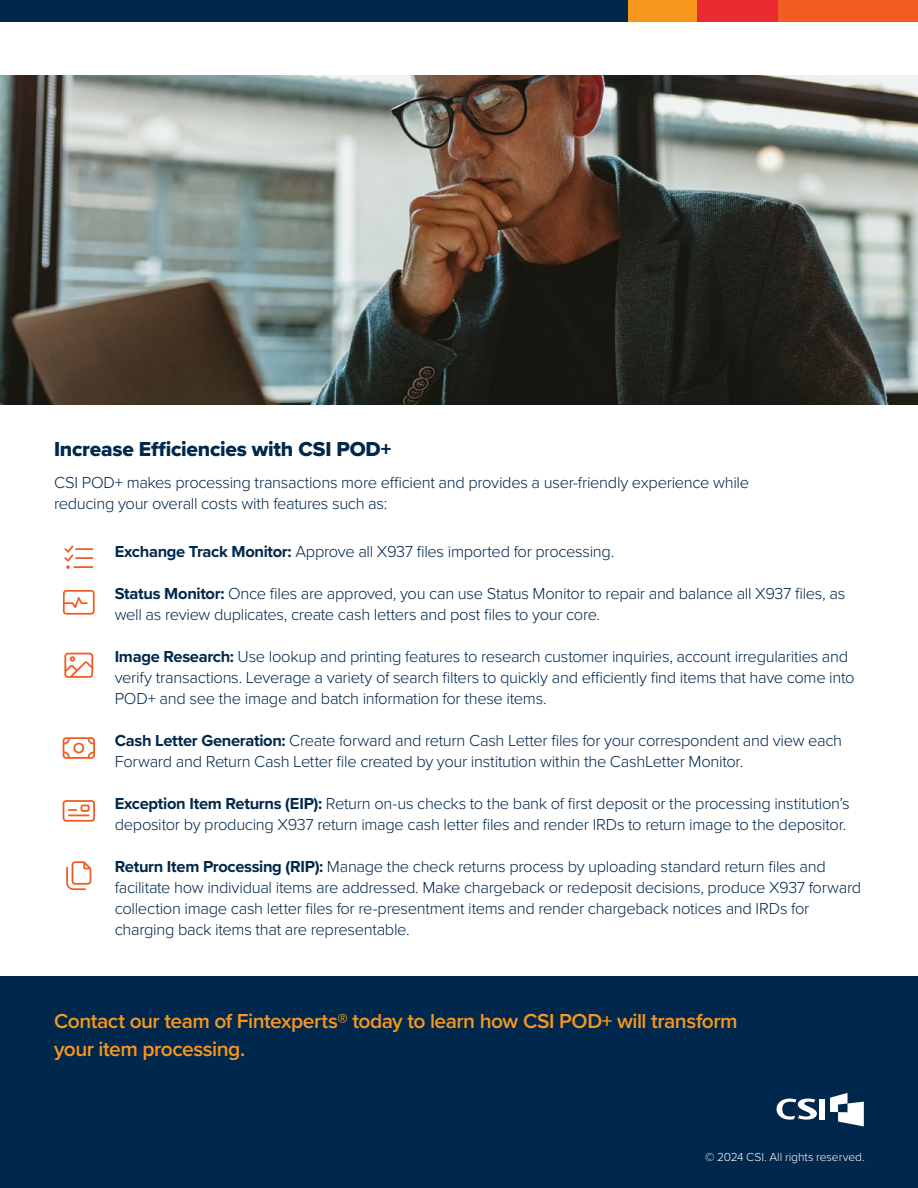
<style>
.page{position:relative;width:918px;height:1188px;background:#fff}
.page>*{position:absolute;margin:0;border:0;box-sizing:border-box;transform-origin:0 0}
.t1{font:600 21px/28.5px "Proxima Nova";letter-spacing:-.025em;color:#f8971d}
.t2{font:21px "Proxima Nova Extrabld";letter-spacing:-.01em;color:#00274c}
.t3{font:300 16.5px/21px "Proxima Nova";letter-spacing:-.02em;color:#00274c}
.t4{font:300 12px "Proxima Nova";letter-spacing:-.005em;color:#fff}
.s1{font-weight:700}
</style>
<div class="page">
<div style="left:0;top:0;width:628px;height:21px;background:#00274c"></div>
<div style="left:697px;top:0;width:81px;height:21px;background:#e92a30"></div>
<div style="left:628px;top:0;width:69px;height:21px;background:#f8971d"></div>
<div style="left:778px;top:0;width:140px;height:21px;background:#f15d22"></div>
<div style="left:0;top:976px;width:918px;height:212px;background:#00274c"></div>
<img style="left:0;top:75px;width:918px;height:330px">
<svg style="left:830px;top:1093px;width:34px;height:33px"></svg>
<div style="left:819px;top:1099px;width:6px;height:20px;background:#fff"></div>
<svg style="left:777px;top:1099px;width:40px;height:21px"></svg>
<svg style="left:63px;top:590px;width:32px;height:25px"></svg>
<svg style="left:63px;top:800px;width:32px;height:22px"></svg>
<svg style="left:63px;top:737px;width:32px;height:22px"></svg>
<svg style="left:64px;top:545px;width:29px;height:24px"></svg>
<svg style="left:64px;top:653px;width:29px;height:25px"></svg>
<svg style="left:66px;top:861px;width:25px;height:29px"></svg>
<p class="t2" style="left:54px;top:434px;width:339px">Increase Efficiencies with CSI POD+</p>
<p class="t3" style="left:54px;top:471px;width:697px">CSI POD+ makes processing transactions more efficient and provides a user-friendly experience while reducing your overall costs with features such as:</p>
<p class="t3" style="left:115px;top:540px;width:501px"><span class="s1">Exchange Track Monitor:</span> Approve all X937 files imported for processing.</p>
<p class="t3" style="left:115px;top:582px;width:732px"><span class="s1">Status Monitor:</span> Once files are approved, you can use Status Monitor to repair and balance all X937 files, as well as review duplicates, create cash letters and post files to your core.</p>
<p class="t3" style="left:115px;top:645px;width:741px"><span class="s1">Image Research:</span> Use lookup and printing features to research customer inquiries, account irregularities and verify transactions. Leverage a variety of search filters to quickly and efficiently find items that have come into<br>POD+ and see the image and batch information for these items.</p>
<p class="t3" style="left:115px;top:729px;width:729px"><span class="s1">Cash Letter Generation:</span> Create forward and return Cash Letter files for your correspondent and view each<br>Forward and Return Cash Letter file created by your institution within the CashLetter Monitor.</p>
<p class="t3" style="left:115px;top:792px;width:737px"><span class="s1">Exception Item Returns (EIP):</span> Return on-us checks to the bank of first deposit or the processing institution’s depositor by producing X937 return image cash letter files and render IRDs to return image to the depositor.</p>
<p class="t3" style="left:115px;top:855px;width:748px"><span class="s1">Return Item Processing (RIP):</span> Manage the check returns process by uploading standard return files and facilitate how individual items are addressed. Make chargeback or redeposit decisions, produce X937 forward collection image cash letter files for re-presentment items and render chargeback notices and IRDs for charging back items that are representable.</p>
<p class="t1" style="left:54px;top:1006px;width:685px">Contact our team of Fintexperts® today to learn how CSI POD+ will transform your item processing.</p>
<p class="t4" style="left:705px;top:1148px;width:161px">© 2024 CSI. All rights reserved.</p>
</div>
